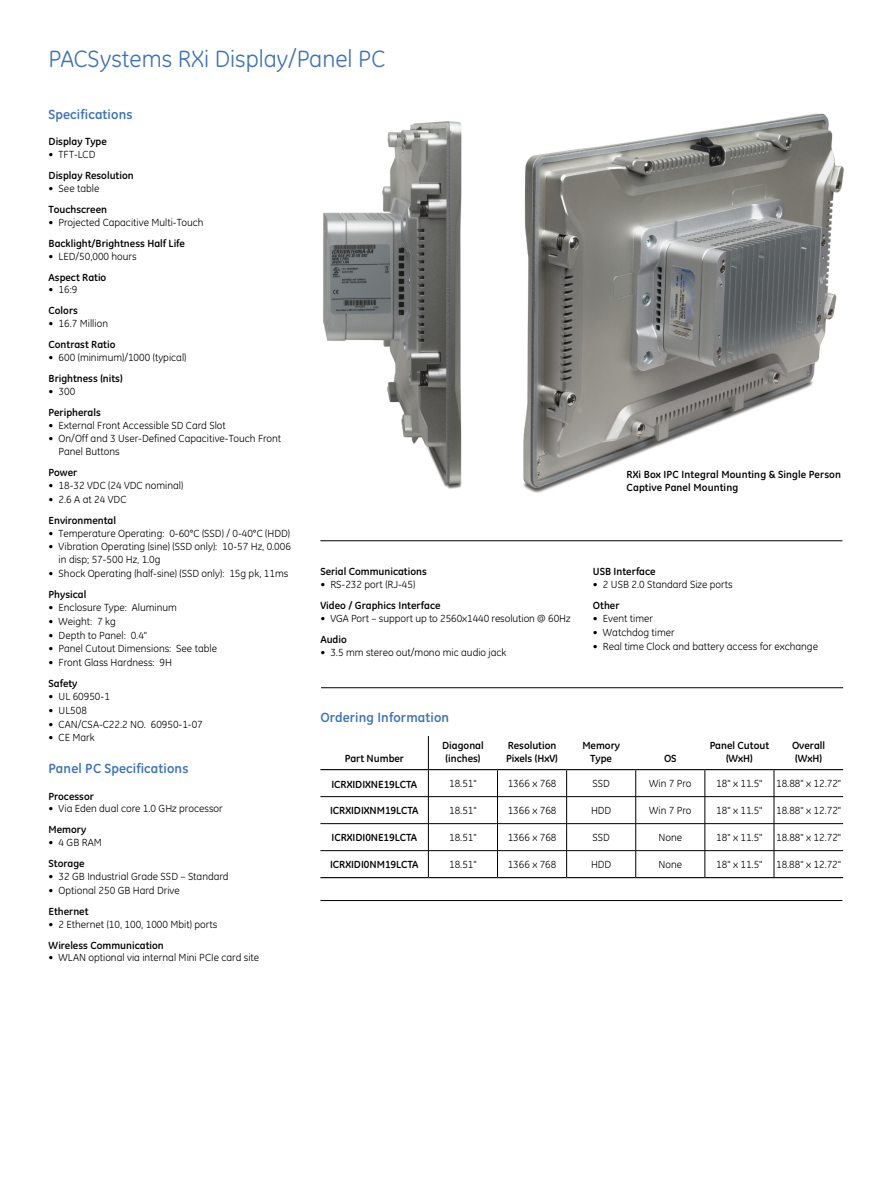
<style>
.page{position:relative;width:891px;height:1188px;background:#fff}
.page>*{position:absolute;margin:0;border:0;box-sizing:border-box;transform-origin:0 0}
.t1{font:24px "GE Inspira";color:#3c73b9}
.t2{font:700 13.5px "GE Inspira";letter-spacing:.01em;color:#3c73b9}
.t3{font:10.5px/12.8px "GE Inspira";color:#000}
.t4{font:700 10.5px/13.5px "GE Inspira";color:#000;text-align:center}
</style>
<div class="page">
<hr style="left:428px;top:736px;width:1px;height:33px;background:#000">
<hr style="left:320px;top:769px;width:108px;height:1px;background:#000">
<hr style="left:428px;top:769px;width:70px;height:1px;background:#000">
<hr style="left:498px;top:769px;width:69px;height:1px;background:#000">
<hr style="left:567px;top:769px;width:69px;height:1px;background:#000">
<hr style="left:636px;top:769px;width:69px;height:1px;background:#000">
<hr style="left:705px;top:769px;width:69px;height:1px;background:#000">
<hr style="left:774px;top:769px;width:69px;height:1px;background:#000">
<hr style="left:320px;top:877px;width:108px;height:1px;background:#000">
<hr style="left:428px;top:877px;width:70px;height:1px;background:#000">
<hr style="left:498px;top:877px;width:69px;height:1px;background:#000">
<hr style="left:567px;top:877px;width:69px;height:1px;background:#000">
<hr style="left:636px;top:877px;width:69px;height:1px;background:#000">
<hr style="left:705px;top:877px;width:69px;height:1px;background:#000">
<hr style="left:774px;top:877px;width:69px;height:1px;background:#000">
<hr style="left:320px;top:796px;width:108px;height:1px;background:#000">
<hr style="left:428px;top:796px;width:70px;height:1px;background:#000">
<hr style="left:498px;top:796px;width:69px;height:1px;background:#000">
<hr style="left:567px;top:796px;width:69px;height:1px;background:#000">
<hr style="left:636px;top:796px;width:69px;height:1px;background:#000">
<hr style="left:705px;top:796px;width:69px;height:1px;background:#000">
<hr style="left:774px;top:796px;width:69px;height:1px;background:#000">
<svg style="left:428px;top:770px;width:1px;height:107px"></svg>
<svg style="left:497px;top:770px;width:1px;height:107px"></svg>
<svg style="left:566px;top:770px;width:1px;height:107px"></svg>
<svg style="left:636px;top:770px;width:1px;height:107px"></svg>
<svg style="left:705px;top:770px;width:1px;height:107px"></svg>
<svg style="left:774px;top:770px;width:1px;height:107px"></svg>
<hr style="left:320px;top:823px;width:108px;height:1px;background:#000">
<hr style="left:428px;top:823px;width:70px;height:1px;background:#000">
<hr style="left:498px;top:823px;width:69px;height:1px;background:#000">
<hr style="left:567px;top:823px;width:69px;height:1px;background:#000">
<hr style="left:636px;top:823px;width:69px;height:1px;background:#000">
<hr style="left:705px;top:823px;width:69px;height:1px;background:#000">
<hr style="left:774px;top:823px;width:69px;height:1px;background:#000">
<hr style="left:320px;top:850px;width:108px;height:1px;background:#000">
<hr style="left:428px;top:850px;width:70px;height:1px;background:#000">
<hr style="left:498px;top:850px;width:69px;height:1px;background:#000">
<hr style="left:567px;top:850px;width:69px;height:1px;background:#000">
<hr style="left:636px;top:850px;width:69px;height:1px;background:#000">
<hr style="left:705px;top:850px;width:69px;height:1px;background:#000">
<hr style="left:774px;top:850px;width:69px;height:1px;background:#000">
<hr style="left:321px;top:687px;width:522px;height:1px;background:#000">
<hr style="left:320px;top:540px;width:522px;height:1px;background:#000">
<hr style="left:320px;top:900px;width:522px;height:1px;background:#000">
<img style="left:523px;top:113px;width:321px;height:380px">
<img style="left:323px;top:121px;width:139px;height:368px">
<h1 class="t1" style="left:49px;top:45px;width:338px">PACSystems RXi Display/Panel PC</h1>
<p class="t2" style="left:49px;top:105px;width:86px">Specifications</p>
<p class="t4" style="left:49px;top:135px;width:60px">Display Type</p>
<p class="t3" style="left:49px;top:148px;width:48px">• TFT-LCD</p>
<p class="t4" style="left:49px;top:169px;width:87px">Display Resolution</p>
<p class="t3" style="left:49px;top:182px;width:52px">• See table</p>
<p class="t4" style="left:49px;top:202px;width:60px">Touchscreen</p>
<p class="t3" style="left:49px;top:216px;width:156px">• Projected Capacitive Multi-Touch</p>
<p class="t4" style="left:49px;top:236px;width:138px">Backlight/Brightness Half Life</p>
<p class="t3" style="left:49px;top:250px;width:90px">• LED/50,000 hours</p>
<p class="t4" style="left:49px;top:270px;width:59px">Aspect Ratio</p>
<p class="t3" style="left:49px;top:283px;width:30px">• 16:9</p>
<p class="t4" style="left:49px;top:304px;width:31px">Colors</p>
<p class="t3" style="left:49px;top:317px;width:61px">• 16.7 Million</p>
<p class="t4" style="left:49px;top:338px;width:68px">Contrast Ratio</p>
<p class="t3" style="left:49px;top:351px;width:139px">• 600 (minimum)/1000 (typical)</p>
<p class="t4" style="left:49px;top:371px;width:76px">Brightness (nits)</p>
<p class="t3" style="left:49px;top:385px;width:28px">• 300</p>
<p class="t4" style="left:49px;top:405px;width:54px">Peripherals</p>
<p class="t3" style="left:49px;top:419px;width:179px">• External Front Accessible SD Card Slot</p>
<p class="t3" style="left:59px;top:432px;width:224px;text-indent:-10px">• On/Off and 3 User-Defined Capacitive-Touch Front<br>Panel Buttons</p>
<p class="t4" style="left:49px;top:466px;width:30px">Power</p>
<p class="t3" style="left:49px;top:479px;width:136px">• 18-32 VDC (24 VDC nominal)</p>
<p class="t3" style="left:49px;top:493px;width:79px">• 2.6 A at 24 VDC</p>
<p class="t4" style="left:49px;top:513px;width:69px">Environmental</p>
<p class="t3" style="left:49px;top:527px;width:243px">• Temperature Operating: 0-60°C (SSD) / 0-40°C (HDD)</p>
<p class="t3" style="left:59px;top:541px;width:234px;text-indent:-10px">• Vibration Operating (sine) (SSD only): 10-57 Hz, 0.006 in disp; 57-500 Hz, 1.0g</p>
<p class="t3" style="left:49px;top:567px;width:241px">• Shock Operating (half-sine) (SSD only): 15g pk, 11ms</p>
<p class="t4" style="left:49px;top:588px;width:39px">Physical</p>
<p class="t3" style="left:49px;top:601px;width:130px">• Enclosure Type: Aluminum</p>
<p class="t3" style="left:49px;top:615px;width:69px">• Weight: 7 kg</p>
<p class="t3" style="left:49px;top:629px;width:100px">• Depth to Panel: 0.4"</p>
<p class="t3" style="left:49px;top:642px;width:170px">• Panel Cutout Dimensions: See table</p>
<p class="t3" style="left:49px;top:656px;width:125px">• Front Glass Hardness: 9H</p>
<p class="t4" style="left:49px;top:677px;width:30px">Safety</p>
<p class="t3" style="left:49px;top:690px;width:63px">• UL 60950-1</p>
<p class="t3" style="left:49px;top:704px;width:40px">• UL508</p>
<p class="t3" style="left:49px;top:718px;width:156px">• CAN/CSA-C22.2 NO. 60950-1-07</p>
<p class="t3" style="left:49px;top:731px;width:48px">• CE Mark</p>
<p class="t2" style="left:49px;top:760px;width:141px">Panel PC Specifications</p>
<p class="t4" style="left:49px;top:789px;width:47px">Processor</p>
<p class="t3" style="left:49px;top:802px;width:176px">• Via Eden dual core 1.0 GHz processor</p>
<p class="t4" style="left:49px;top:823px;width:39px">Memory</p>
<p class="t3" style="left:49px;top:836px;width:55px">• 4 GB RAM</p>
<p class="t4" style="left:49px;top:857px;width:38px">Storage</p>
<p class="t3" style="left:49px;top:870px;width:181px">• 32 GB Industrial Grade SSD – Standard</p>
<p class="t3" style="left:49px;top:884px;width:133px">• Optional 250 GB Hard Drive</p>
<p class="t4" style="left:49px;top:904px;width:41px">Ethernet</p>
<p class="t3" style="left:49px;top:918px;width:170px">• 2 Ethernet (10, 100, 1000 Mbit) ports</p>
<p class="t4" style="left:49px;top:938px;width:117px">Wireless Communication</p>
<p class="t3" style="left:49px;top:951px;width:212px">• WLAN optional via internal Mini PCIe card site</p>
<p class="t4" style="left:627px;top:467px;width:216px;text-align:left">RXi Box IPC Integral Mounting &amp; Single Person<br>Captive Panel Mounting</p>
<p class="t4" style="left:320px;top:565px;width:108px">Serial Communications</p>
<p class="t3" style="left:320px;top:578px;width:96px">• RS-232 port (RJ-45)</p>
<p class="t4" style="left:320px;top:599px;width:122px">Video / Graphics Interface</p>
<p class="t3" style="left:320px;top:612px;width:252px">• VGA Port – support up to 2560x1440 resolution @ 60Hz</p>
<p class="t4" style="left:320px;top:632px;width:28px">Audio</p>
<p class="t3" style="left:320px;top:646px;width:188px">• 3.5 mm stereo out/mono mic audio jack</p>
<p class="t4" style="left:593px;top:565px;width:64px">USB Interface</p>
<p class="t3" style="left:593px;top:578px;width:142px">• 2 USB 2.0 Standard Size ports</p>
<p class="t4" style="left:593px;top:599px;width:28px">Other</p>
<p class="t3" style="left:593px;top:612px;width:62px">• Event timer</p>
<p class="t3" style="left:593px;top:626px;width:83px">• Watchdog timer</p>
<p class="t3" style="left:593px;top:640px;width:227px">• Real time Clock and battery access for exchange</p>
<p class="t2" style="left:320px;top:708px;width:130px">Ordering Information</p>
<p class="t4" style="left:442px;top:738px;width:43px">Diagonal (inches)</p>
<p class="t4" style="left:506px;top:738px;width:53px;text-align:left">Resolution<br>Pixels (HxV)</p>
<p class="t4" style="left:582px;top:738px;width:39px">Memory<br>Type</p>
<p class="t4" style="left:710px;top:738px;width:61px">Panel Cutout (WxH)</p>
<p class="t4" style="left:792px;top:738px;width:35px">Overall (WxH)</p>
<p class="t4" style="left:345px;top:751px;width:61px">Part Number</p>
<p class="t4" style="left:664px;top:751px;width:14px">OS</p>
<p class="t4" style="left:331px;top:777px;width:87px">ICRXIDIXNE19LCTA</p>
<p class="t3" style="left:449px;top:777px;width:29px">18.51"</p>
<p class="t3" style="left:508px;top:777px;width:50px">1366 x 768</p>
<p class="t3" style="left:592px;top:777px;width:19px">SSD</p>
<p class="t3" style="left:649px;top:777px;width:44px">Win 7 Pro</p>
<p class="t3" style="left:716px;top:777px;width:48px">18" x 11.5"</p>
<p class="t3" style="left:776px;top:777px;width:67px">18.88" x 12.72"</p>
<p class="t4" style="left:330px;top:804px;width:90px">ICRXIDIXNM19LCTA</p>
<p class="t3" style="left:449px;top:804px;width:29px">18.51"</p>
<p class="t3" style="left:508px;top:804px;width:50px">1366 x 768</p>
<p class="t3" style="left:591px;top:804px;width:22px">HDD</p>
<p class="t3" style="left:649px;top:804px;width:44px">Win 7 Pro</p>
<p class="t3" style="left:716px;top:804px;width:48px">18" x 11.5"</p>
<p class="t3" style="left:776px;top:804px;width:67px">18.88" x 12.72"</p>
<p class="t4" style="left:331px;top:831px;width:87px">ICRXIDI0NE19LCTA</p>
<p class="t3" style="left:449px;top:831px;width:29px">18.51"</p>
<p class="t3" style="left:508px;top:831px;width:50px">1366 x 768</p>
<p class="t3" style="left:592px;top:831px;width:19px">SSD</p>
<p class="t3" style="left:658px;top:831px;width:25px">None</p>
<p class="t3" style="left:716px;top:831px;width:48px">18" x 11.5"</p>
<p class="t3" style="left:776px;top:831px;width:67px">18.88" x 12.72"</p>
<p class="t4" style="left:330px;top:858px;width:90px">ICRXIDI0NM19LCTA</p>
<p class="t3" style="left:449px;top:858px;width:29px">18.51"</p>
<p class="t3" style="left:508px;top:858px;width:50px">1366 x 768</p>
<p class="t3" style="left:591px;top:858px;width:22px">HDD</p>
<p class="t3" style="left:658px;top:858px;width:25px">None</p>
<p class="t3" style="left:716px;top:858px;width:48px">18" x 11.5"</p>
<p class="t3" style="left:776px;top:858px;width:67px">18.88" x 12.72"</p>
</div>
